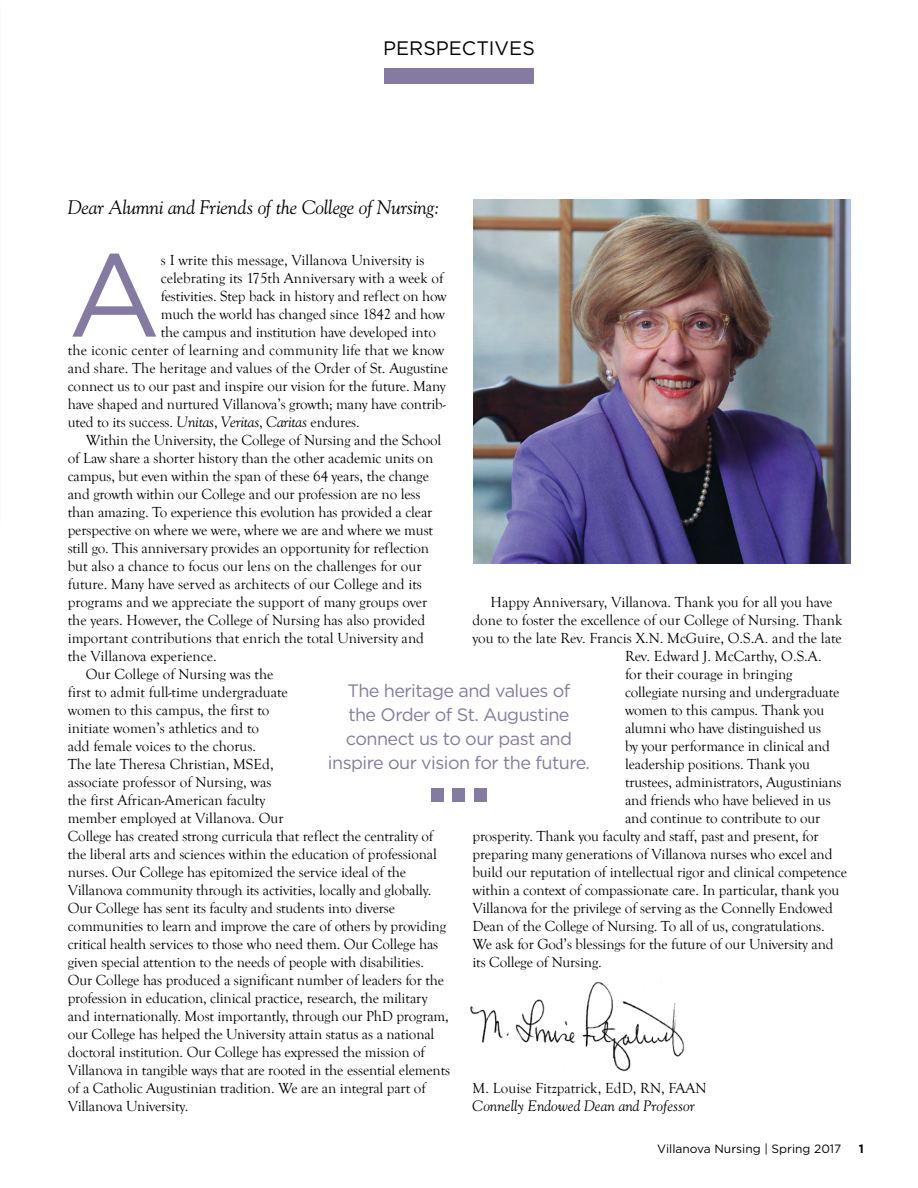
<style>
.page{position:relative;width:918px;height:1188px;background:#fff}
.page>*{position:absolute;margin:0;border:0;box-sizing:border-box;transform-origin:0 0}
.t1{font:117.9px "Gotham";color:#857aa1}
.t2{font:italic 19.5px "Goudy Std";letter-spacing:-.01em;color:#000}
.t3{font:19.5px "Gotham";color:#000}
.t4{font:18px/24px "Gotham";letter-spacing:-.03em;color:#857aa1;text-align:center}
.t5{font:15px "Goudy Old Style T";letter-spacing:-.01em;color:#000}
.t6{font:15px "Goudy Old Style T";letter-spacing:.01em;color:#000}
.t7{font:italic 15px "Goudy Std";color:#000}
.t8{font:12px "Gotham";color:#000}
.t9{font:700 12px "Gotham";color:#000}
.s1{font-family:"Goudy Std";font-style:italic}
</style>
<div class="page">
<img style="left:473px;top:199px;width:377px;height:365px">
<img style="left:470px;top:981px;width:215px;height:90px">
<div style="left:384px;top:68px;width:150px;height:16px;background:#857aa1"></div>
<div style="left:474px;top:788px;width:13px;height:14px;background:#857aa1"></div>
<div style="left:453px;top:788px;width:12px;height:14px;background:#857aa1"></div>
<div style="left:431px;top:788px;width:13px;height:14px;background:#857aa1"></div>
<h2 class="t3" style="left:383px;top:35px;width:153px">PERSPECTIVES</h2>
<h2 class="t2" style="left:68px;top:195px;width:373px">Dear Alumni and Friends of the College of Nursing:</h2>
<h1 class="t1" style="left:68px;top:219px;width:95px">A</h1>
<p class="t5" style="left:161px;top:252px;width:265px">s I write this message, Villanova University is</p>
<p class="t5" style="left:161px;top:270px;width:284px">celebrating its 175th Anniversary with a week of</p>
<p class="t5" style="left:161px;top:288px;width:287px">festivities. Step back in history and reflect on how</p>
<p class="t5" style="left:161px;top:306px;width:286px">much the world has changed since 1842 and how</p>
<p class="t5" style="left:161px;top:324px;width:277px">the campus and institution have developed into</p>
<p class="t6" style="left:68px;top:342px;width:378px">the iconic center of learning and community life that we know</p>
<p class="t5" style="left:68px;top:360px;width:382px">and share. The heritage and values of the Order of St. Augustine</p>
<p class="t5" style="left:68px;top:378px;width:379px">connect us to our past and inspire our vision for the future. Many</p>
<p class="t5" style="left:68px;top:396px;width:379px">have shaped and nurtured Villanova’s growth; many have contrib-</p>
<p class="t5" style="left:68px;top:414px;width:293px">uted to its success. <span class="s1">Unitas</span>, <span class="s1">Veritas</span>, <span class="s1">Caritas</span> endures.</p>
<p class="t5" style="left:86px;top:432px;width:357px">Within the University, the College of Nursing and the School</p>
<p class="t5" style="left:68px;top:450px;width:367px">of Law share a shorter history than the other academic units on</p>
<p class="t5" style="left:68px;top:468px;width:363px">campus, but even within the span of these 64 years, the change</p>
<p class="t5" style="left:68px;top:486px;width:354px">and growth within our College and our profession are no less</p>
<p class="t5" style="left:68px;top:504px;width:366px">than amazing. To experience this evolution has provided a clear</p>
<p class="t5" style="left:68px;top:522px;width:367px">perspective on where we were, where we are and where we must</p>
<p class="t5" style="left:68px;top:540px;width:363px">still go. This anniversary provides an opportunity for reflection</p>
<p class="t5" style="left:68px;top:558px;width:355px">but also a chance to focus our lens on the challenges for our</p>
<p class="t5" style="left:68px;top:576px;width:356px">future. Many have served as architects of our College and its</p>
<p class="t5" style="left:68px;top:594px;width:361px">programs and we appreciate the support of many groups over</p>
<p class="t5" style="left:68px;top:612px;width:359px">the years. However, the College of Nursing has also provided</p>
<p class="t5" style="left:68px;top:630px;width:358px">important contributions that enrich the total University and</p>
<p class="t5" style="left:68px;top:648px;width:150px">the Villanova experience.</p>
<p class="t5" style="left:86px;top:666px;width:189px">Our College of Nursing was the</p>
<p class="t5" style="left:68px;top:684px;width:222px">first to admit full-time undergraduate</p>
<p class="t5" style="left:68px;top:702px;width:203px">women to this campus, the first to</p>
<p class="t5" style="left:68px;top:720px;width:193px">initiate women’s athletics and to</p>
<p class="t5" style="left:68px;top:738px;width:190px">add female voices to the chorus.</p>
<p class="t5" style="left:68px;top:756px;width:207px">The late Theresa Christian, MSEd,</p>
<p class="t5" style="left:68px;top:774px;width:205px">associate professor of Nursing, was</p>
<p class="t5" style="left:68px;top:792px;width:199px">the first African-American faculty</p>
<p class="t5" style="left:68px;top:810px;width:217px">member employed at Villanova. Our</p>
<p class="t5" style="left:68px;top:828px;width:367px">College has created strong curricula that reflect the centrality of</p>
<p class="t5" style="left:68px;top:846px;width:371px">the liberal arts and sciences within the education of professional</p>
<p class="t5" style="left:68px;top:864px;width:340px">nurses. Our College has epitomized the service ideal of the</p>
<p class="t5" style="left:68px;top:882px;width:365px">Villanova community through its activities, locally and globally.</p>
<p class="t5" style="left:68px;top:900px;width:329px">Our College has sent its faculty and students into diverse</p>
<p class="t5" style="left:68px;top:918px;width:380px">communities to learn and improve the care of others by providing</p>
<p class="t5" style="left:68px;top:936px;width:372px">critical health services to those who need them. Our College has</p>
<p class="t5" style="left:68px;top:954px;width:358px">given special attention to the needs of people with disabilities.</p>
<p class="t5" style="left:68px;top:972px;width:378px">Our College has produced a significant number of leaders for the</p>
<p class="t5" style="left:68px;top:990px;width:361px">profession in education, clinical practice, research, the military</p>
<p class="t5" style="left:68px;top:1008px;width:383px">and internationally. Most importantly, through our PhD program,</p>
<p class="t5" style="left:68px;top:1026px;width:368px">our College has helped the University attain status as a national</p>
<p class="t5" style="left:68px;top:1044px;width:359px">doctoral institution. Our College has expressed the mission of</p>
<p class="t5" style="left:68px;top:1062px;width:384px">Villanova in tangible ways that are rooted in the essential elements</p>
<p class="t5" style="left:68px;top:1080px;width:360px">of a Catholic Augustinian tradition. We are an integral part of</p>
<p class="t5" style="left:68px;top:1098px;width:122px">Villanova University.</p>
<p class="t5" style="left:491px;top:594px;width:343px">Happy Anniversary, Villanova. Thank you for all you have</p>
<p class="t5" style="left:473px;top:612px;width:371px">done to foster the excellence of our College of Nursing. Thank</p>
<p class="t5" style="left:473px;top:630px;width:371px">you to the late Rev. Francis X.N. McGuire, O.S.A. and the late</p>
<p class="t5" style="left:625px;top:648px;width:198px">Rev. Edward J. McCarthy, O.S.A.</p>
<p class="t5" style="left:625px;top:666px;width:169px">for their courage in bringing</p>
<p class="t5" style="left:625px;top:684px;width:216px">collegiate nursing and undergraduate</p>
<p class="t5" style="left:625px;top:702px;width:201px">women to this campus. Thank you</p>
<p class="t5" style="left:625px;top:720px;width:198px">alumni who have distinguished us</p>
<p class="t5" style="left:625px;top:738px;width:206px">by your performance in clinical and</p>
<p class="t5" style="left:625px;top:756px;width:186px">leadership positions. Thank you</p>
<p class="t5" style="left:625px;top:774px;width:218px">trustees, administrators, Augustinians</p>
<p class="t5" style="left:625px;top:792px;width:207px">and friends who have believed in us</p>
<p class="t5" style="left:625px;top:810px;width:197px">and continue to contribute to our</p>
<p class="t5" style="left:473px;top:828px;width:348px">prosperity. Thank you faculty and staff, past and present, for</p>
<p class="t5" style="left:473px;top:846px;width:361px">preparing many generations of Villanova nurses who excel and</p>
<p class="t5" style="left:473px;top:864px;width:376px">build our reputation of intellectual rigor and clinical competence</p>
<p class="t5" style="left:473px;top:882px;width:368px">within a context of compassionate care. In particular, thank you</p>
<p class="t5" style="left:473px;top:900px;width:362px">Villanova for the privilege of serving as the Connelly Endowed</p>
<p class="t5" style="left:473px;top:918px;width:354px">Dean of the College of Nursing. To all of us, congratulations.</p>
<p class="t5" style="left:473px;top:936px;width:363px">We ask for God’s blessings for the future of our University and</p>
<p class="t5" style="left:473px;top:954px;width:131px">its College of Nursing.</p>
<p class="t4" style="left:328px;top:678px;width:264px">The heritage and values of<br>the Order of St. Augustine connect us to our past and inspire our vision for the future.</p>
<p class="t5" style="left:473px;top:1080px;width:236px">M. Louise Fitzpatrick, EdD, RN, FAAN</p>
<p class="t7" style="left:473px;top:1096px;width:224px">Connelly Endowed Dean and Professor</p>
<p class="t8" style="left:657px;top:1141px;width:186px">Villanova Nursing | Spring 2017</p>
<p class="t9" style="left:859px;top:1141px;width:7px">1</p>
</div>
